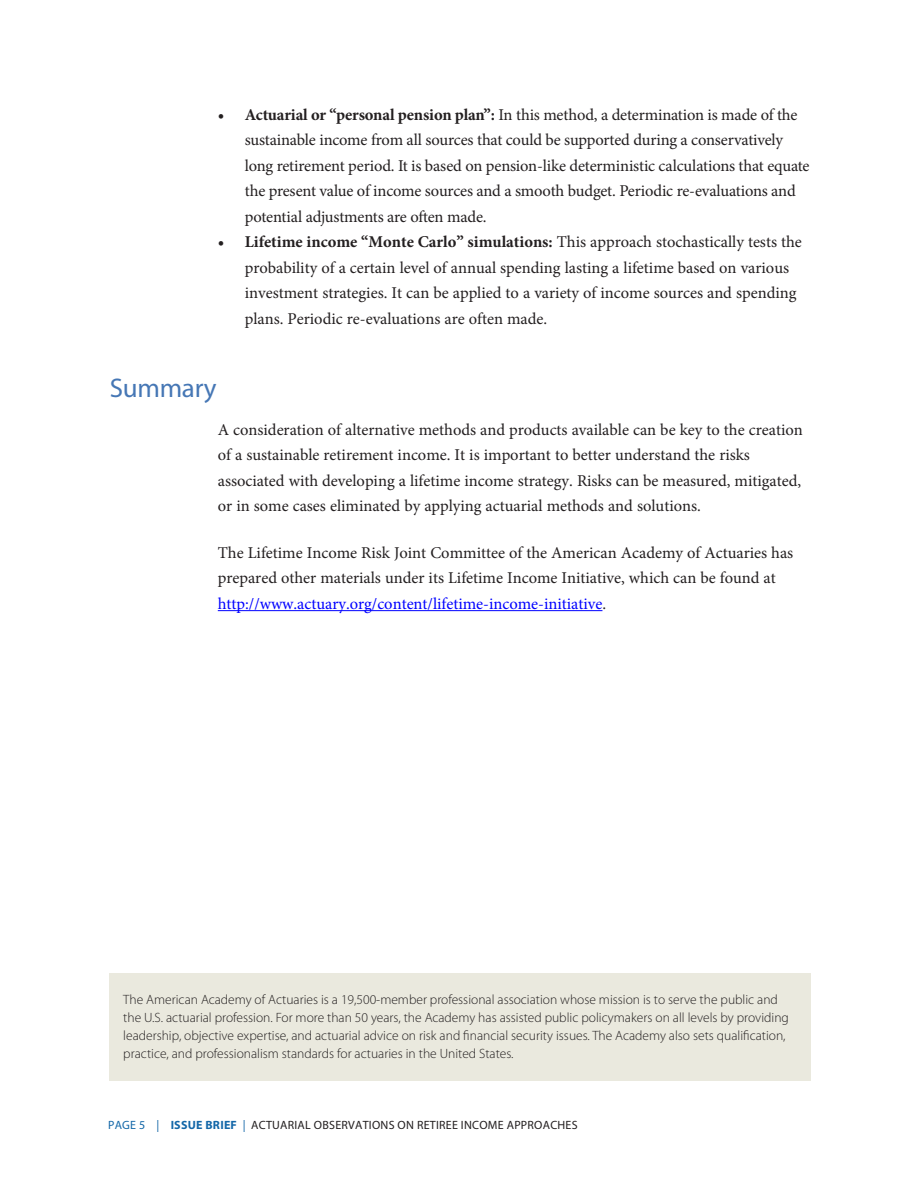
<style>
.page{position:relative;width:918px;height:1188px;background:#fff}
.page>*{position:absolute;margin:0;border:0;box-sizing:border-box;transform-origin:0 0}
.Sub_1_Blueheads{font:27px "Myriad Pro";letter-spacing:-.01em;color:#4677b5}
.text{font:16.5px/25.5px "Minion Pro";color:#231f20}
.t1{font:300 13.5px/18px "Myriad Pro";color:#231f20}
.t2{font:12px "Myriad Pro";letter-spacing:.02em;color:#231f20}
.s1{font-weight:700}
.s2{color:#00f}
.s3{color:#1367a8}
.s4{font-weight:700;color:#1367a8}
</style>
<div class="page">
<div style="left:110px;top:974px;width:701px;height:108px;background:#eae9de"></div>
<hr style="left:218px;top:610px;width:384px;height:1px;background:#00f">
<p class="text" style="left:245px;top:102px;width:566px;text-indent:-27px"><span class="s1">• Actuarial or “personal pension plan”:</span> In this method, a determination is made of the sustainable income from all sources that could be supported during a conservatively long retirement period. It is based on pension-like deterministic calculations that equate the present value of income sources and a smooth budget. Periodic re-evaluations and potential adjustments are often made.</p>
<p class="text" style="left:245px;top:230px;width:559px;text-indent:-27px"><span class="s1">• Lifetime income “Monte Carlo” simulations:</span> This approach stochastically tests the probability of a certain level of annual spending lasting a lifetime based on various investment strategies. It can be applied to a variety of income sources and spending plans. Periodic re-evaluations are often made.</p>
<p class="Sub_1_Blueheads" style="left:110px;top:372px;width:108px">Summary</p>
<p class="text" style="left:218px;top:417px;width:587px">A consideration of alternative methods and products available can be key to the creation of a sustainable retirement income. It is important to better understand the risks associated with developing a lifetime income strategy. Risks can be measured, mitigated, or in some cases eliminated by applying actuarial methods and solutions.</p>
<p class="text" style="left:218px;top:540px;width:577px">The Lifetime Income Risk Joint Committee of the American Academy of Actuaries has prepared other materials under its Lifetime Income Initiative, which can be found at <span class="s2">http://www.actuary.org/content/lifetime-income-initiative</span>.</p>
<p class="t1" style="left:123px;top:991px;width:667px">The American Academy of Actuaries is a 19,500-member professional association whose mission is to serve the public and the U.S. actuarial profession. For more than 50 years, the Academy has assisted public policymakers on all levels by providing leadership, objective expertise, and actuarial advice on risk and financial security issues. The Academy also sets qualification, practice, and professionalism standards for actuaries in the United States.</p>
<p class="t2" style="left:108px;top:1118px;width:471px"><span class="s3">PAGE 5 |</span> <span class="s4">ISSUE BRIEF</span> <span class="s3">|</span> ACTUARIAL OBSERVATIONS ON RETIREE INCOME APPROACHES</p>
</div>
